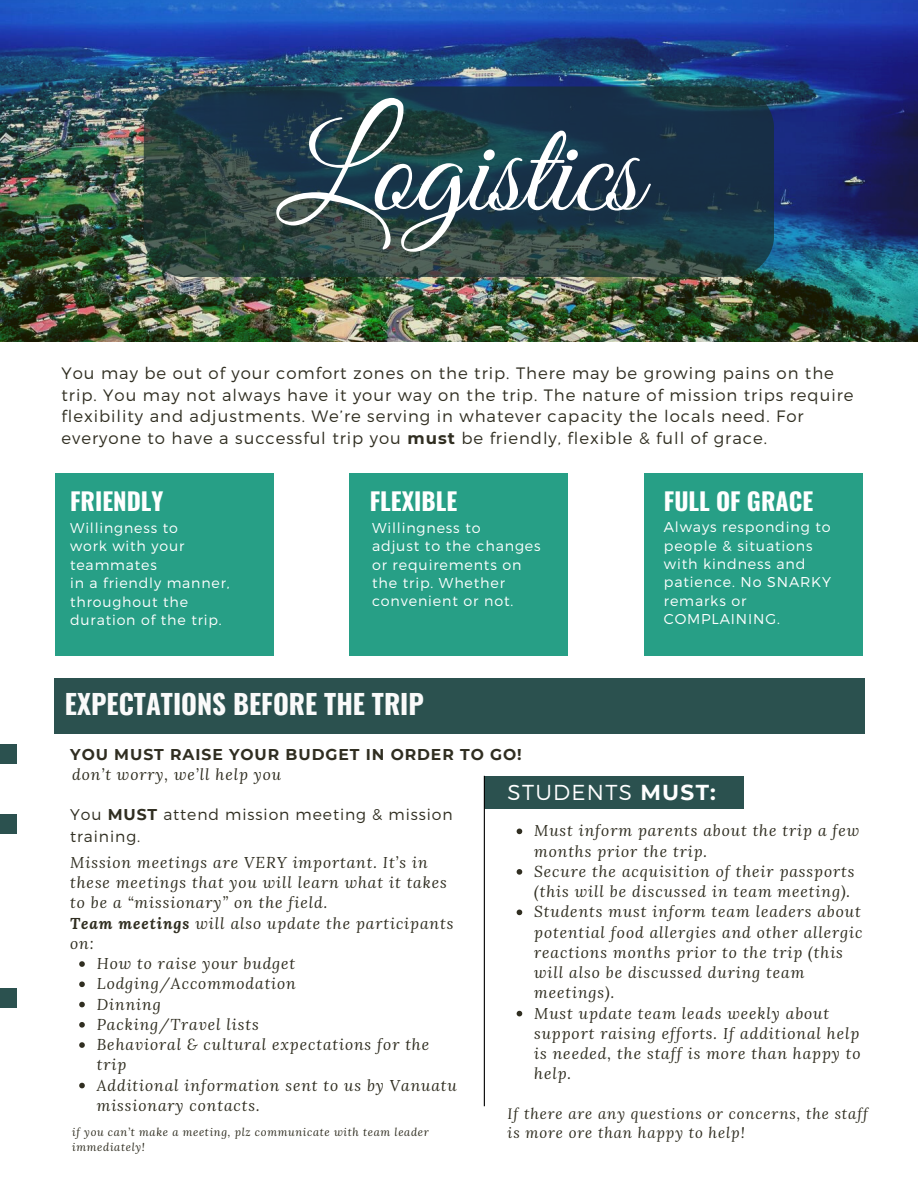
<style>
.page{position:relative;width:918px;height:1188px;background:#fff}
.page>*{position:absolute;margin:0;border:0;box-sizing:border-box;transform-origin:0 0}
.t1{font:132px "Great Vibes";color:#fff}
.t2{font:700 27.15px "Oswald";color:#fafafa}
.t3{font:700 24.15px "Oswald";color:#fff}
.t4{font:300 21.6px "Montserrat";letter-spacing:.06em;color:#fff}
.t5{font:300 16.5px/21.3px "Montserrat";letter-spacing:.06em;color:#302e21}
.t6{font:italic 15.6px/20.2px "Lora";letter-spacing:.06em;color:#302e21}
.t7{font:300 15.6px/21.3px "Montserrat";letter-spacing:.06em;color:#302e21}
.t8{font:700 15.6px "Montserrat";letter-spacing:.06em;color:#302e21}
.t9{font:italic 15px/19.2px "Lora";letter-spacing:.06em;color:#302e21}
.t10{font:300 14.25px/18.5px "Montserrat";letter-spacing:.06em;color:#fff}
.t11{font:300 14.1px/18.5px "Montserrat";letter-spacing:.06em;color:#fff}
.t12{font:italic 11.1px/14.9px "Lora";letter-spacing:.06em;color:#302e21}
.s1{font-weight:700}
</style>
<div class="page">
<img style="left:0;top:0;width:918px;height:342px">
<svg style="left:144px;top:86px;width:630px;height:191px;background:#223d45"></svg>
<div style="left:54px;top:678px;width:811px;height:56px;background:#2b514f"></div>
<div style="left:0;top:744px;width:17px;height:19px;background:#2b514f"></div>
<div style="left:484px;top:776px;width:260px;height:33px;background:#2b514f"></div>
<div style="left:0;top:989px;width:17px;height:19px;background:#2b514f"></div>
<div style="left:0;top:814px;width:17px;height:20px;background:#2b514f"></div>
<svg style="left:79px;top:961px;width:6px;height:6px"></svg>
<svg style="left:79px;top:981px;width:6px;height:6px"></svg>
<svg style="left:79px;top:1002px;width:6px;height:5px"></svg>
<svg style="left:79px;top:1022px;width:6px;height:6px"></svg>
<svg style="left:79px;top:1042px;width:6px;height:6px"></svg>
<svg style="left:79px;top:1083px;width:6px;height:5px"></svg>
<svg style="left:517px;top:829px;width:5px;height:5px"></svg>
<svg style="left:517px;top:869px;width:5px;height:6px"></svg>
<svg style="left:517px;top:910px;width:5px;height:5px"></svg>
<svg style="left:517px;top:1011px;width:5px;height:5px"></svg>
<div style="left:55px;top:473px;width:218px;height:183px;background:#279f86"></div>
<div style="left:350px;top:473px;width:218px;height:183px;background:#279f86"></div>
<div style="left:644px;top:473px;width:219px;height:183px;background:#279f86"></div>
<hr style="left:484px;top:776px;width:1px;height:330px;background:#000">
<p class="t1" style="left:277px;top:98px;width:365px">Logistics</p>
<p class="t5" style="left:62px;top:362px;width:794px">You may be out of your comfort zones on the trip. There may be growing pains on the trip. You may not always have it your way on the trip. The nature of mission trips require flexibility and adjustments. We’re serving in whatever capacity the locals need. For everyone to have a successful trip you <span class="s1">must</span> be friendly, flexible &amp; full of grace.</p>
<p class="t3" style="left:70px;top:482px;width:95px">FRIENDLY</p>
<p class="t3" style="left:370px;top:482px;width:89px">FLEXIBLE</p>
<p class="t3" style="left:664px;top:482px;width:151px">FULL OF GRACE</p>
<p class="t11" style="left:70px;top:518px;width:109px">Willingness to</p>
<p class="t11" style="left:70px;top:536px;width:116px">work with your teammates</p>
<p class="t11" style="left:70px;top:573px;width:161px">in a friendly manner, throughout the duration of the trip.</p>
<p class="t10" style="left:664px;top:517px;width:169px">Always responding to people &amp; situations with kindness and patience. No SNARKY remarks or<br>COMPLAINING.</p>
<p class="t10" style="left:372px;top:518px;width:110px">Willingness to</p>
<p class="t10" style="left:372px;top:536px;width:170px">adjust to the changes or requirements on the trip. Whether convenient or not.</p>
<p class="t2" style="left:65px;top:683px;width:360px">EXPECTATIONS BEFORE THE TRIP</p>
<p class="t8" style="left:70px;top:744px;width:453px">YOU MUST RAISE YOUR BUDGET IN ORDER TO GO!</p>
<p class="t6" style="left:72px;top:764px;width:211px">don’t worry, we’ll help you</p>
<p class="t7" style="left:70px;top:803px;width:384px">You <span class="s1">MUST</span> attend mission meeting &amp; mission training.</p>
<p class="t6" style="left:70px;top:852px;width:378px">Mission meetings are VERY important. It’s in these meetings that you will learn what it takes to be a “missionary” on the field.</p>
<p class="t6" style="left:70px;top:913px;width:385px"><span class="s1">Team meetings</span> will also update the participants on:</p>
<p class="t6" style="left:97px;top:953px;width:200px">How to raise your budget</p>
<p class="t6" style="left:97px;top:973px;width:201px">Lodging/Accommodation</p>
<p class="t6" style="left:97px;top:994px;width:66px">Dinning</p>
<p class="t6" style="left:97px;top:1014px;width:164px">Packing/Travel lists</p>
<p class="t6" style="left:97px;top:1034px;width:334px">Behavioral &amp; cultural expectations for the trip</p>
<p class="t6" style="left:97px;top:1075px;width:362px">Additional information sent to us by Vanuatu missionary contacts.</p>
<p class="t12" style="left:72px;top:1125px;width:358px">if you can’t make a meeting, plz communicate with team leader immediately!</p>
<p class="t4" style="left:508px;top:778px;width:210px">STUDENTS <span class="s1">MUST:</span></p>
<p class="t6" style="left:534px;top:820px;width:327px">Must inform parents about the trip a few months prior the trip.</p>
<p class="t6" style="left:534px;top:861px;width:322px">Secure the acquisition of their passports (this will be discussed in team meeting).</p>
<p class="t6" style="left:534px;top:901px;width:330px">Students must inform team leaders about potential food allergies and other allergic reactions months prior to the trip (this will also be discussed during team meetings).</p>
<p class="t6" style="left:534px;top:1003px;width:328px">Must update team leads weekly about support raising efforts. If additional help is needed, the staff is more than happy to help.</p>
<p class="t9" style="left:508px;top:1104px;width:362px">If there are any questions or concerns, the staff is more ore than happy to help!</p>
</div>
